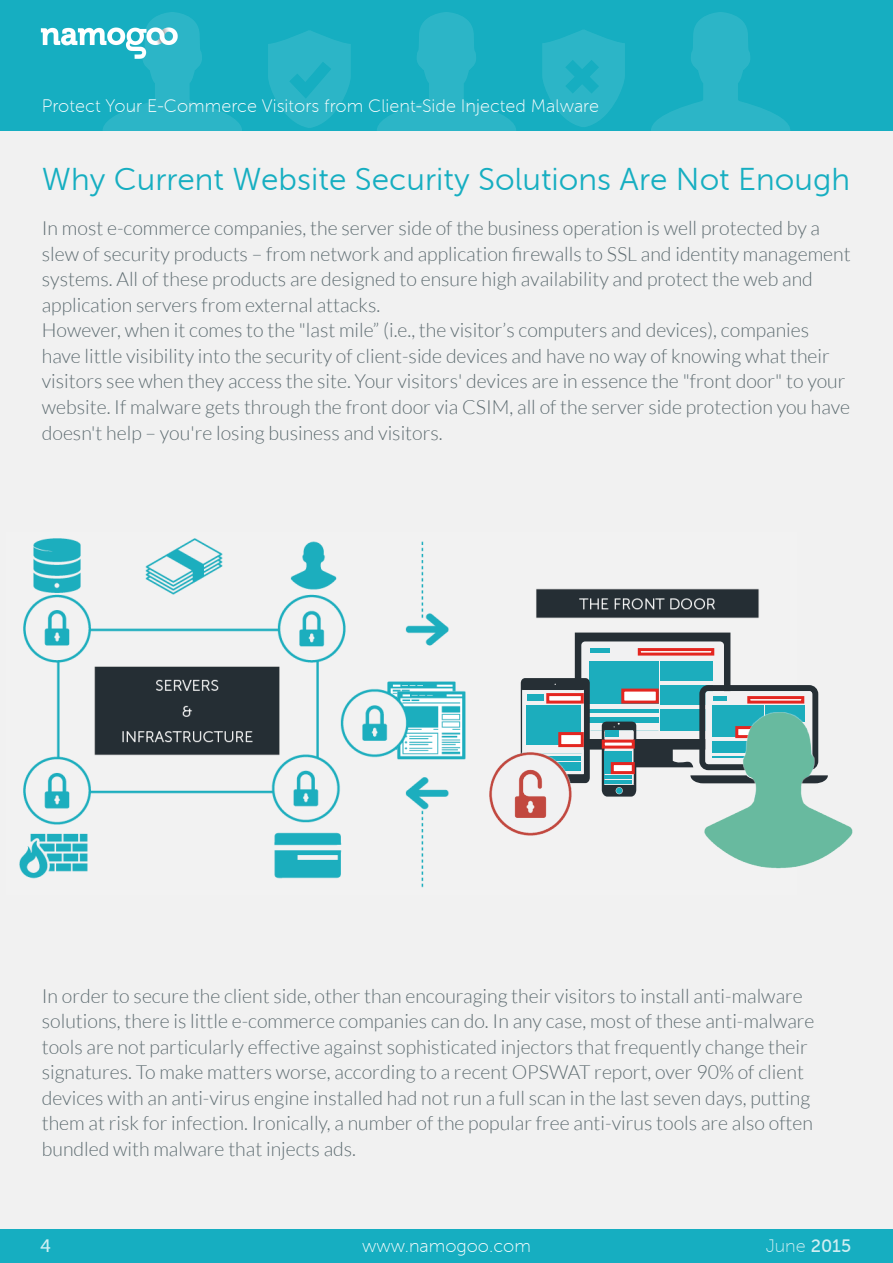
<style>
.page{position:relative;width:893px;height:1263px;background:#f1f1f1}
.page>*{position:absolute;margin:0;border:0;box-sizing:border-box;transform-origin:0 0}
.t1{font:31.5px "Museo Sans 300";color:#16aec1}
.t2{font:300 19.5px/25.5px "Lato";color:#5f6d72}
.t3{font:18px "Museo Sans 100";color:#fff}
.t4{font:18px "Museo Sans 500";color:#fff}
.s1{font-family:"Museo Sans 500"}
</style>
<div class="page">
<img style="left:19px;top:538px;width:762px;height:350px">
<svg style="left:521px;top:632px;width:298px;height:165px"></svg>
<div style="left:546px;top:693px;width:38px;height:11px;background:#fff;border:3px solid #e42620"></div>
<div style="left:527px;top:705px;width:54px;height:39px;background:#1cadbd"></div>
<hr style="left:527px;top:756px;width:54px;height:4px;background:#1cadbd">
<hr style="left:527px;top:762px;width:54px;height:3px;background:#1cadbd">
<div style="left:527px;top:766px;width:54px;height:5px;background:#1cadbd"></div>
<div style="left:527px;top:694px;width:16px;height:6px;background:#1cadbd"></div>
<div style="left:558px;top:732px;width:26px;height:15px;background:#fff;border:3px solid #e42620"></div>
<img style="left:705px;top:713px;width:148px;height:155px">
<img style="left:489px;top:752px;width:83px;height:83px">
<div style="left:0;top:0;width:893px;height:130px;background:#16aec1"></div>
<svg style="left:268px;top:30px;width:83px;height:98px"></svg>
<svg style="left:542px;top:30px;width:83px;height:97px"></svg>
<svg style="left:377px;top:12px;width:139px;height:118px"></svg>
<svg style="left:103px;top:12px;width:139px;height:118px"></svg>
<svg style="left:651px;top:12px;width:139px;height:118px"></svg>
<div style="left:0;top:1229px;width:893px;height:34px;background:#16aec1"></div>
<img style="left:41px;top:26px;width:138px;height:33px">
<p class="t3" style="left:42px;top:96px;width:559px">Protect Your E-Commerce Visitors from Client-Side Injected Malware</p>
<h1 class="t1" style="left:42px;top:162px;width:810px">Why Current Website Security Solutions Are Not Enough</h1>
<p class="t2" style="left:42px;top:216px;width:810px">In most e-commerce companies, the server side of the business operation is well protected by a slew of security products – from network and application firewalls to SSL and identity management systems. All of these products are designed to ensure high availability and protect the web and application servers from external attacks.<br>However, when it comes to the "last mile” (i.e., the visitor’s computers and devices), companies have little visibility into the security of client-side devices and have no way of knowing what their visitors see when they access the site. Your visitors' devices are in essence the "front door" to your website. If malware gets through the front door via CSIM, all of the server side protection you have doesn't help – you're losing business and visitors.</p>
<p class="t2" style="left:42px;top:983px;width:774px">In order to secure the client side, other than encouraging their visitors to install anti-malware solutions, there is little e-commerce companies can do. In any case, most of these anti-malware tools are not particularly effective against sophisticated injectors that frequently change their signatures. To make matters worse, according to a recent OPSWAT report, over 90% of client devices with an anti-virus engine installed had not run a full scan in the last seven days, putting them at risk for infection. Ironically, a number of the popular free anti-virus tools are also often bundled with malware that injects ads.</p>
<p class="t4" style="left:40px;top:1236px;width:12px">4</p>
<p class="t3" style="left:362px;top:1237px;width:170px">www.namogoo.com</p>
<p class="t3" style="left:765px;top:1237px;width:87px">June <span class="s1">2015</span></p>
</div>
